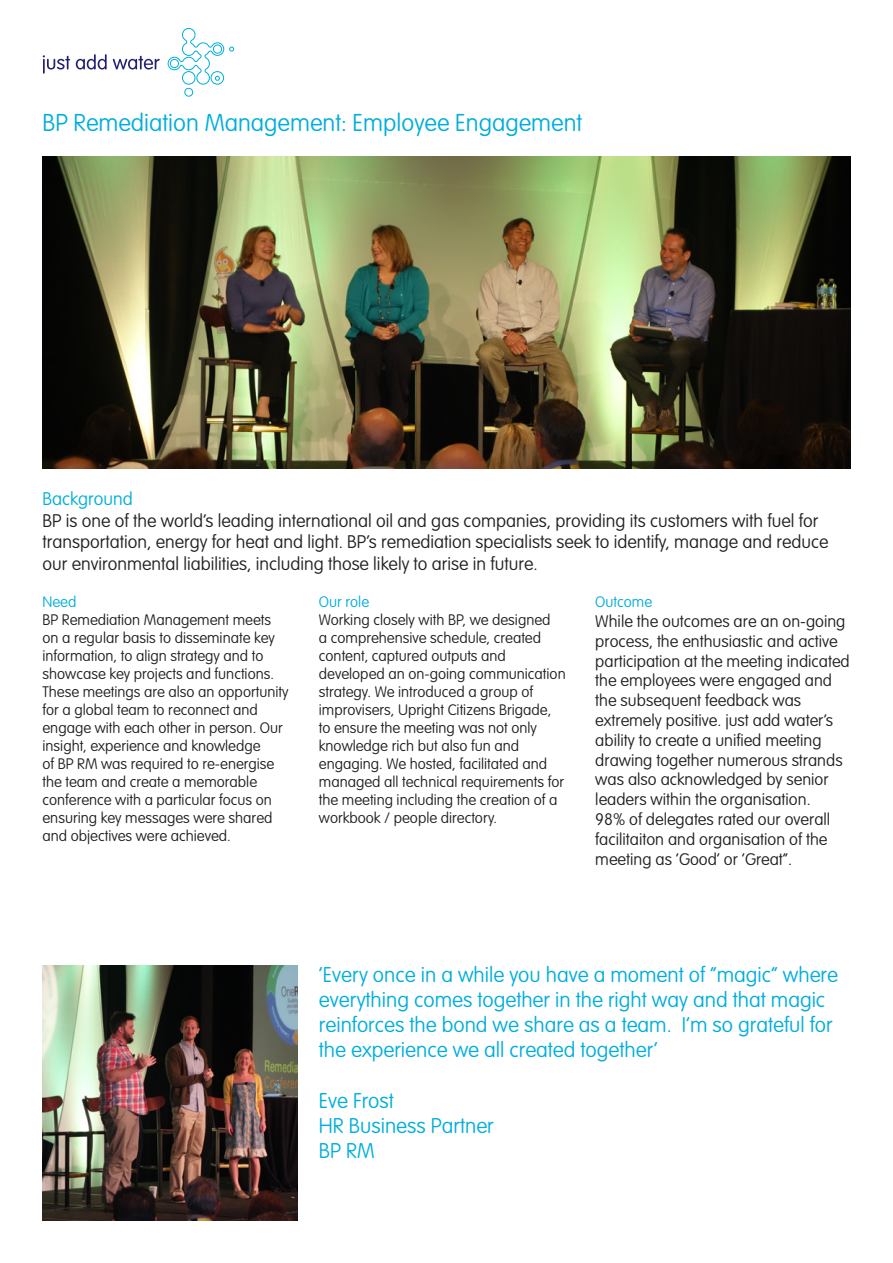
<style>
.page{position:relative;width:893px;height:1263px;background:#fff}
.page>*{position:absolute;margin:0;border:0;box-sizing:border-box;transform-origin:0 0}
.t1{font:100 24px "VAG Rounded";color:#00aedc}
.t2{font:100 21px/25.2px "VAG Rounded";color:#00aedc}
.t3{font:100 18px/21.6px "VAG Rounded";color:#231f20}
.t4{font:100 18px "VAG Rounded";color:#00aedc}
.t5{font:100 16.5px/19.8px "VAG Rounded";color:#231f20}
.t6{font:100 15px/18px "VAG Rounded";color:#231f20}
.t7{font:100 15px "VAG Rounded";color:#00aedc}
</style>
<div class="page">
<img style="left:43px;top:156px;width:807px;height:313px">
<svg style="left:43px;top:55px;width:27px;height:19px"></svg>
<svg style="left:76px;top:54px;width:31px;height:15px"></svg>
<svg style="left:113px;top:56px;width:47px;height:13px"></svg>
<svg style="left:168px;top:28px;width:66px;height:69px"></svg>
<img style="left:43px;top:965px;width:255px;height:255px">
<p class="t1" style="left:43px;top:108px;width:541px">BP Remediation Management: Employee Engagement</p>
<p class="t4" style="left:43px;top:488px;width:92px">Background</p>
<p class="t3" style="left:43px;top:509px;width:787px">BP is one of the world’s leading international oil and gas companies, providing its customers with fuel for transportation, energy for heat and light. BP’s remediation specialists seek to identify, manage and reduce our environmental liabilities, including those likely to arise in future.</p>
<p class="t7" style="left:43px;top:593px;width:35px">Need</p>
<p class="t6" style="left:43px;top:611px;width:247px">BP Remediation Management meets on a regular basis to disseminate key information, to align strategy and to showcase key projects and functions.<br>These meetings are also an opportunity for a global team to reconnect and engage with each other in person. Our insight, experience and knowledge<br>of BP RM was required to re-energise the team and create a memorable conference with a particular focus on ensuring key messages were shared and objectives were achieved.</p>
<p class="t7" style="left:319px;top:593px;width:52px">Our role</p>
<p class="t6" style="left:319px;top:611px;width:248px">Working closely with BP, we designed<br>a comprehensive schedule, created content, captured outputs and developed an on-going communication strategy. We introduced a group of improvisers, Upright Citizens Brigade, to ensure the meeting was not only knowledge rich but also fun and engaging. We hosted, facilitated and managed all technical requirements for the meeting including the creation of a workbook / people directory.</p>
<p class="t7" style="left:595px;top:593px;width:58px">Outcome</p>
<p class="t5" style="left:595px;top:611px;width:256px">While the outcomes are an on-going process, the enthusiastic and active participation at the meeting indicated the employees were engaged and the subsequent feedback was extremely positive. just add water’s ability to create a unified meeting drawing together numerous strands was also acknowledged by senior leaders within the organisation.<br>98% of delegates rated our overall facilitaiton and organisation of the meeting as ‘Good’ or ‘Great”.</p>
<p class="t2" style="left:319px;top:962px;width:521px">‘Every once in a while you have a moment of “magic” where everything comes together in the right way and that magic reinforces the bond we share as a team. I’m so grateful for the experience we all created together’</p>
<p class="t2" style="left:319px;top:1088px;width:76px">Eve Frost</p>
<p class="t2" style="left:319px;top:1113px;width:176px">HR Business Partner</p>
<p class="t2" style="left:319px;top:1138px;width:57px">BP RM</p>
</div>
